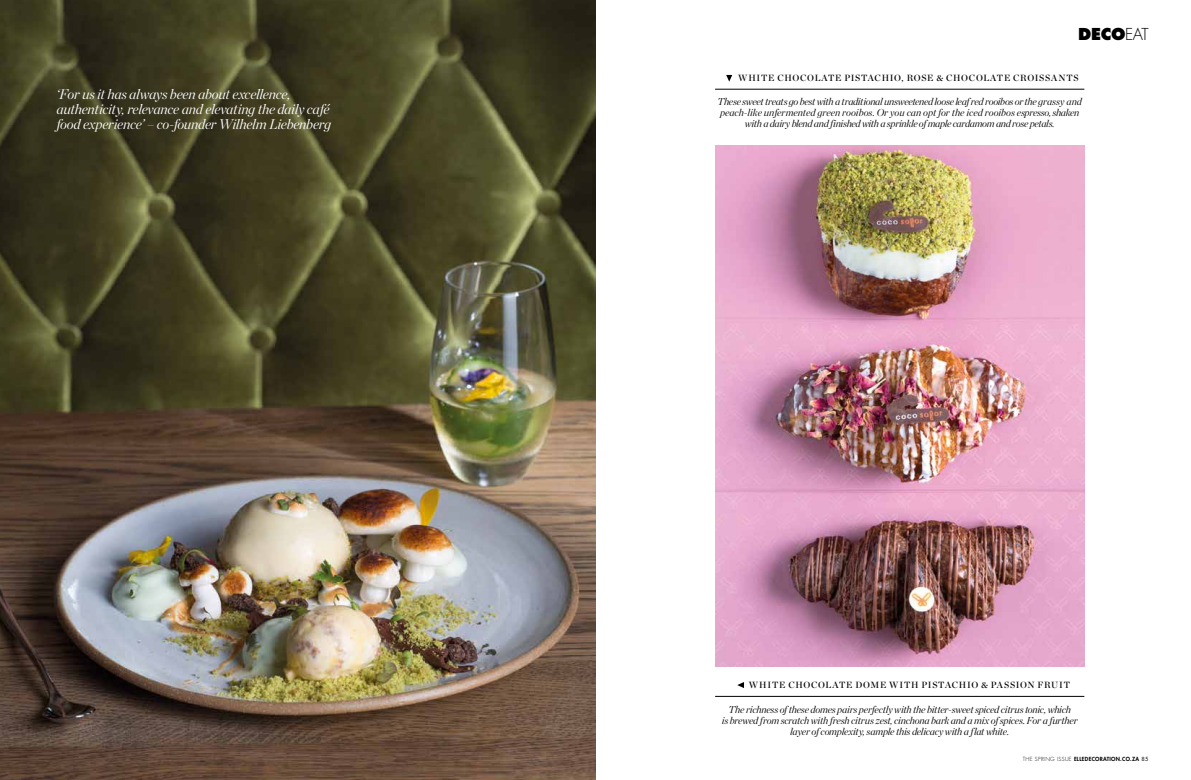
<style>
.page{position:relative;width:1191px;height:780px;background:#fff}
.page>*{position:absolute;margin:0;border:0;box-sizing:border-box;transform-origin:0 0}
.t1{font:800 16px "Futura Std";color:#000}
.t2{font:italic 300 14px/15px "Chronicle Display";letter-spacing:-.02em;color:#fff}
.t3{font:italic 300 10px/11px "Chronicle Display";letter-spacing:-.025em;color:#000;text-align:center}
.t4{font:9px "Chronicle Display Semi";letter-spacing:.075em;color:#000}
.t5{font:800 5.5px "Futura Std";letter-spacing:.05em;color:#000}
.s1{font-weight:300}
.s2{font-weight:400}
</style>
<div class="page">
<img style="left:0;top:0;width:595px;height:780px">
<img style="left:715px;top:146px;width:369px;height:520px">
<hr style="left:715px;top:89px;width:369px;height:1px;background:#000">
<hr style="left:715px;top:696px;width:369px;height:1px;background:#000">
<svg style="left:726px;top:75px;width:6px;height:7px"></svg>
<svg style="left:737px;top:682px;width:7px;height:6px"></svg>
<h1 class="t1" style="left:1078px;top:24px;width:72px">DECO<span class="s1">EAT</span></h1>
<p class="t4" style="left:738px;top:71px;width:342px">WHITE CHOCOLATE PISTACHIO, ROSE &amp; CHOCOLATE CROISSANTS</p>
<h2 class="t2" style="left:56px;top:85px;width:276px">‘For us it has always been about excellence, authenticity, relevance and elevating the daily café food experience’ – co-founder Wilhelm Liebenberg</h2>
<p class="t3" style="left:717px;top:95px;width:366px">These sweet treats go best with a traditional unsweetened loose leaf red rooibos or the grassy and peach-like unfermented green rooibos. Or you can opt for the iced rooibos espresso, shaken with a dairy blend and finished with a sprinkle of maple cardamom and rose petals.</p>
<p class="t4" style="left:749px;top:677px;width:322px">WHITE CHOCOLATE DOME WITH PISTACHIO &amp; PASSION FRUIT</p>
<p class="t3" style="left:722px;top:703px;width:357px">The richness of these domes pairs perfectly with the bitter-sweet spiced citrus tonic, which<br>is brewed from scratch with fresh citrus zest, cinchona bark and a mix of spices. For a further layer of complexity, sample this delicacy with a flat white.</p>
<p class="t5" style="left:1022px;top:755px;width:127px"><span class="s1">THE SPRING ISSUE</span> ELLEDECORATION.CO.ZA <span class="s2">85</span></p>
</div>
